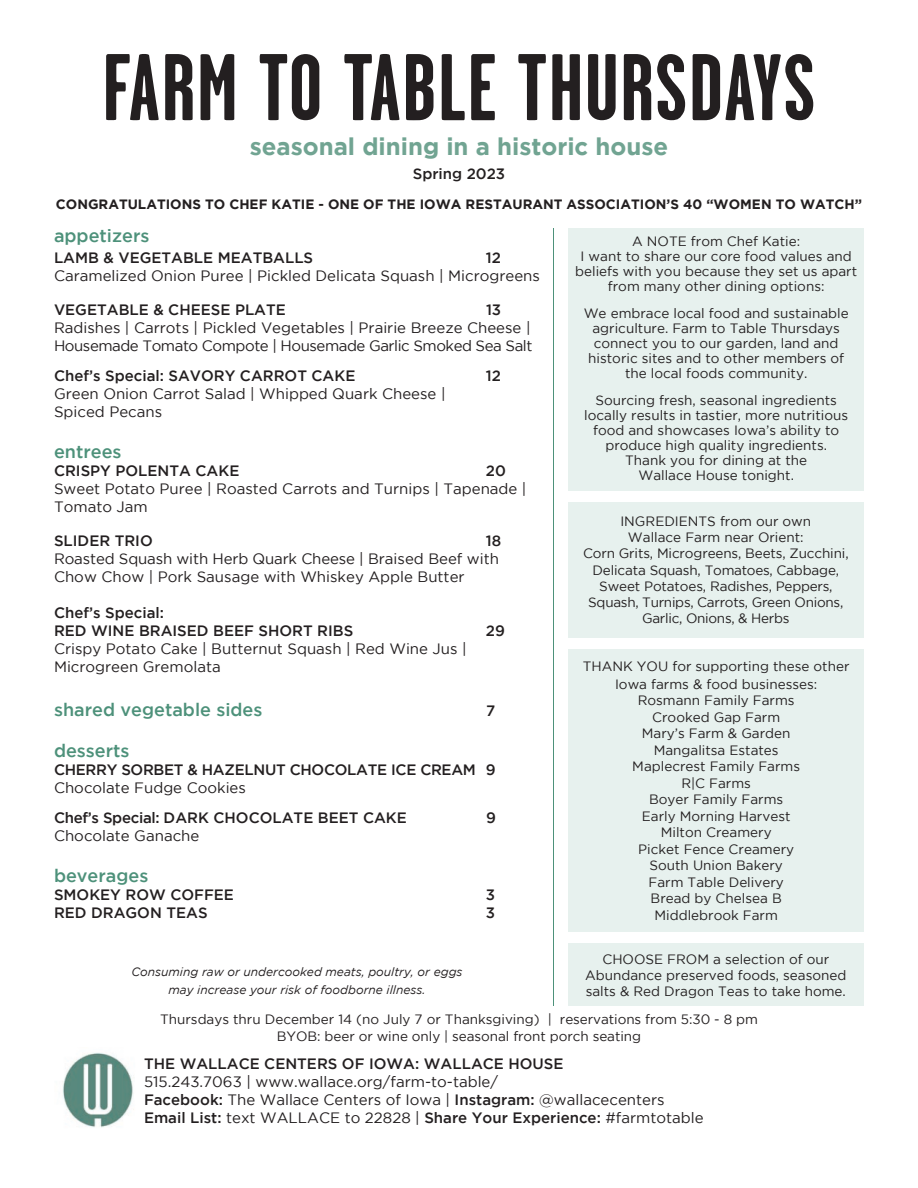
<style>
.page{position:relative;width:918px;height:1188px;background:#fff}
.page>*{position:absolute;margin:0;border:0;box-sizing:border-box;transform-origin:0 0}
.t1{font:700 94.5px "Garage Gothic FB";letter-spacing:.015em;color:#231f20}
.t2{font:700 24px "Gotham";color:#71a492}
.t3{font:500 18px "Gotham";color:#4d917a}
.t4{font:15px/18px "Gotham";color:#231f20}
.t5{font:500 15px/18px "Gotham";color:#231f20}
.t6{font:500 15px "Gotham";letter-spacing:-.02em;color:#231f20}
.t7{font:13.5px/16.5px "Gotham";color:#231f20;text-align:center}
.t8{font:700 13.5px "Gotham";color:#231f20}
.t9{font:italic 12px/18px "Gotham";color:#231f20;text-align:center}
.s1{font-weight:500}
</style>
<div class="page">
<img style="left:63px;top:1053px;width:71px;height:75px">
<div style="left:568px;top:649px;width:296px;height:283px;background:#e7f1ee"></div>
<div style="left:568px;top:944px;width:296px;height:62px;background:#e7f1ee"></div>
<hr style="left:553px;top:228px;width:1px;height:778px;background:#4d917a">
<div style="left:568px;top:502px;width:296px;height:135px;background:#e7f1ee"></div>
<div style="left:568px;top:228px;width:296px;height:263px;background:#e7f1ee"></div>
<h1 class="t1" style="left:102px;top:37px;width:715px">FARM TO TABLE THURSDAYS</h1>
<h2 class="t2" style="left:250px;top:132px;width:420px">seasonal dining in a historic house</h2>
<p class="t5" style="left:413px;top:165px;width:94px">Spring 2023</p>
<p class="t8" style="left:56px;top:197px;width:808px">CONGRATULATIONS TO CHEF KATIE - ONE OF THE IOWA RESTAURANT ASSOCIATION’S 40 “WOMEN TO WATCH”</p>
<h3 class="t3" style="left:54px;top:225px;width:97px">appetizers</h3>
<p class="t5" style="left:54px;top:249px;width:261px">LAMB &amp; VEGETABLE MEATBALLS</p>
<p class="t5" style="left:486px;top:249px;width:17px">12</p>
<p class="t4" style="left:54px;top:267px;width:487px">Caramelized Onion Puree | Pickled Delicata Squash | Microgreens</p>
<p class="t5" style="left:54px;top:300px;width:233px">VEGETABLE &amp; CHEESE PLATE</p>
<p class="t5" style="left:486px;top:300px;width:17px">13</p>
<p class="t4" style="left:54px;top:318px;width:480px">Radishes | Carrots | Pickled Vegetables | Prairie Breeze Cheese |<br>Housemade Tomato Compote | Housemade Garlic Smoked Sea Salt</p>
<p class="t5" style="left:54px;top:366px;width:303px">Chef’s Special: SAVORY CARROT CAKE</p>
<p class="t5" style="left:486px;top:366px;width:17px">12</p>
<p class="t4" style="left:54px;top:384px;width:393px">Green Onion Carrot Salad | Whipped Quark Cheese |<br>Spiced Pecans</p>
<h3 class="t3" style="left:54px;top:441px;width:69px">entrees</h3>
<p class="t5" style="left:54px;top:461px;width:187px">CRISPY POLENTA CAKE</p>
<p class="t5" style="left:486px;top:461px;width:22px">20</p>
<p class="t4" style="left:54px;top:479px;width:474px">Sweet Potato Puree | Roasted Carrots and Turnips | Tapenade |<br>Tomato Jam</p>
<p class="t5" style="left:54px;top:531px;width:100px">SLIDER TRIO</p>
<p class="t5" style="left:486px;top:531px;width:17px">18</p>
<p class="t4" style="left:54px;top:549px;width:447px">Roasted Squash with Herb Quark Cheese | Braised Beef with<br>Chow Chow | Pork Sausage with Whiskey Apple Butter</p>
<p class="t5" style="left:54px;top:603px;width:301px">Chef’s Special:<br>RED WINE BRAISED BEEF SHORT RIBS</p>
<p class="t5" style="left:486px;top:621px;width:21px">29</p>
<p class="t4" style="left:54px;top:639px;width:414px">Crispy Potato Cake | Butternut Squash | Red Wine Jus |<br>Microgreen Gremolata</p>
<h3 class="t3" style="left:54px;top:700px;width:210px">shared vegetable sides</h3>
<p class="t5" style="left:486px;top:702px;width:11px">7</p>
<h3 class="t3" style="left:54px;top:741px;width:77px">desserts</h3>
<p class="t6" style="left:54px;top:761px;width:443px">CHERRY SORBET &amp; HAZELNUT CHOCOLATE ICE CREAM 9</p>
<p class="t4" style="left:54px;top:779px;width:193px">Chocolate Fudge Cookies</p>
<p class="t5" style="left:54px;top:809px;width:354px">Chef’s Special: DARK CHOCOLATE BEET CAKE</p>
<p class="t5" style="left:486px;top:809px;width:11px">9</p>
<p class="t4" style="left:54px;top:827px;width:147px">Chocolate Ganache</p>
<h3 class="t3" style="left:54px;top:866px;width:96px">beverages</h3>
<p class="t5" style="left:54px;top:886px;width:181px">SMOKEY ROW COFFEE</p>
<p class="t5" style="left:486px;top:886px;width:11px">3</p>
<p class="t5" style="left:54px;top:904px;width:155px">RED DRAGON TEAS</p>
<p class="t5" style="left:486px;top:904px;width:11px">3</p>
<p class="t9" style="left:131px;top:963px;width:333px">Consuming raw or undercooked meats, poultry, or eggs may increase your risk of foodborne illness.</p>
<p class="t7" style="left:575px;top:234px;width:284px;line-height:15px">A NOTE from Chef Katie:<br>I want to share our core food values and beliefs with you because they set us apart from many other dining options:</p>
<p class="t7" style="left:584px;top:306px;width:266px;line-height:15px">We embrace local food and sustainable agriculture. Farm to Table Thursdays connect you to our garden, land and historic sites and to other members of the local foods community.</p>
<p class="t7" style="left:584px;top:393px;width:265px;line-height:15px">Sourcing fresh, seasonal ingredients locally results in tastier, more nutritious food and showcases Iowa’s ability to produce high quality ingredients.<br>Thank you for dining at the<br>Wallace House tonight.</p>
<p class="t7" style="left:583px;top:513px;width:267px">INGREDIENTS from our own<br>Wallace Farm near Orient:<br>Corn Grits, Microgreens, Beets, Zucchini, Delicata Squash, Tomatoes, Cabbage, Sweet Potatoes, Radishes, Peppers, Squash, Turnips, Carrots, Green Onions, Garlic, Onions, &amp; Herbs</p>
<p class="t7" style="left:583px;top:657px;width:268px;line-height:18px">THANK YOU for supporting these other<br>Iowa farms &amp; food businesses:</p>
<p class="t7" style="left:632px;top:692px;width:169px">Rosmann Family Farms<br>Crooked Gap Farm<br>Mary’s Farm &amp; Garden<br>Mangalitsa Estates<br>Maplecrest Family Farms<br>R|C Farms<br>Boyer Family Farms<br>Early Morning Harvest<br>Milton Creamery<br>Picket Fence Creamery<br>South Union Bakery<br>Farm Table Delivery<br>Bread by Chelsea B<br>Middlebrook Farm</p>
<p class="t7" style="left:585px;top:951px;width:263px">CHOOSE FROM a selection of our<br>Abundance preserved foods, seasoned salts &amp; Red Dragon Teas to take home.</p>
<p class="t7" style="left:160px;top:1011px;width:599px">Thursdays thru December 14 (no July 7 or Thanksgiving) | reservations from 5:30 - 8 pm<br>BYOB: beer or wine only | seasonal front porch seating</p>
<p class="t5" style="left:144px;top:1055px;width:421px">THE WALLACE CENTERS OF IOWA: WALLACE HOUSE</p>
<p class="t4" style="left:144px;top:1073px;width:561px">515.243.7063 | www.wallace.org/farm-to-table/<br><span class="s1">Facebook:</span> The Wallace Centers of Iowa | <span class="s1">Instagram:</span> @wallacecenters<br><span class="s1">Email List:</span> text WALLACE to 22828 | <span class="s1">Share Your Experience:</span> #farmtotable</p>
</div>
